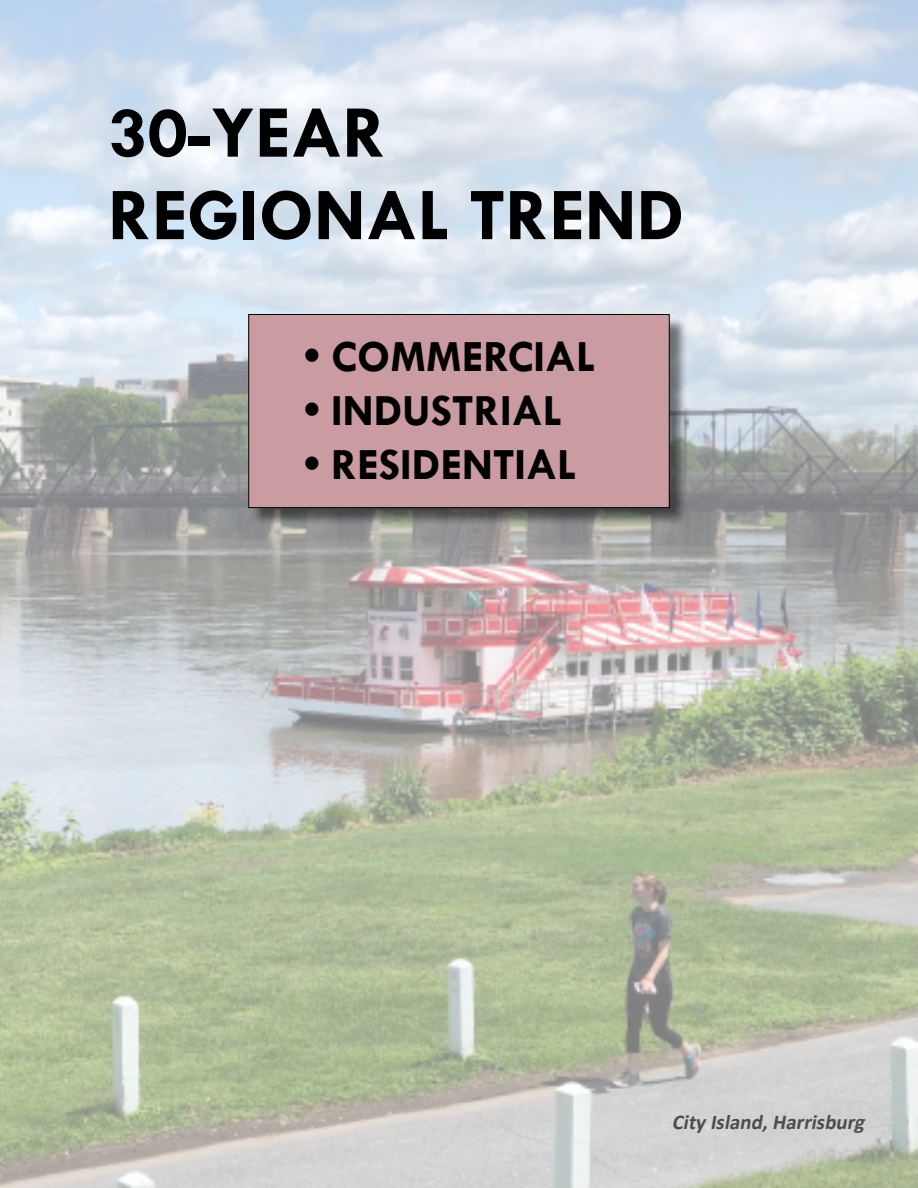
<style>
.page{position:relative;width:918px;height:1188px;background:#fff}
.page>*{position:absolute;margin:0;border:0;box-sizing:border-box;transform-origin:0 0}
.t1{font:700 75px/82.5px "Tw Cen";color:#000}
.t2{font:700 45px "Tw Cen";color:#000}
.t3{font:italic 700 21px "Calibri";color:#4d4d4f}
</style>
<div class="page">
<img style="left:0;top:0;width:918px;height:1188px">
<div style="left:250px;top:317px;width:438px;height:210px;background:#000;opacity:.5"></div>
<div style="left:249px;top:314px;width:420px;height:194px;background:#ca9ba1"></div>
<div style="left:248px;top:314px;width:422px;height:194px;border:1px solid #000"></div>
<h1 class="t1" style="left:108px;top:90px;width:578px">30-YEAR<br>REGIONAL TREND</h1>
<p class="t2" style="left:304px;top:330px;width:293px">• COMMERCIAL</p>
<p class="t2" style="left:304px;top:384px;width:259px">• INDUSTRIAL</p>
<p class="t2" style="left:304px;top:438px;width:274px">• RESIDENTIAL</p>
<p class="t3" style="left:672px;top:1108px;width:199px">City Island,Harrisburg</p>
</div>
